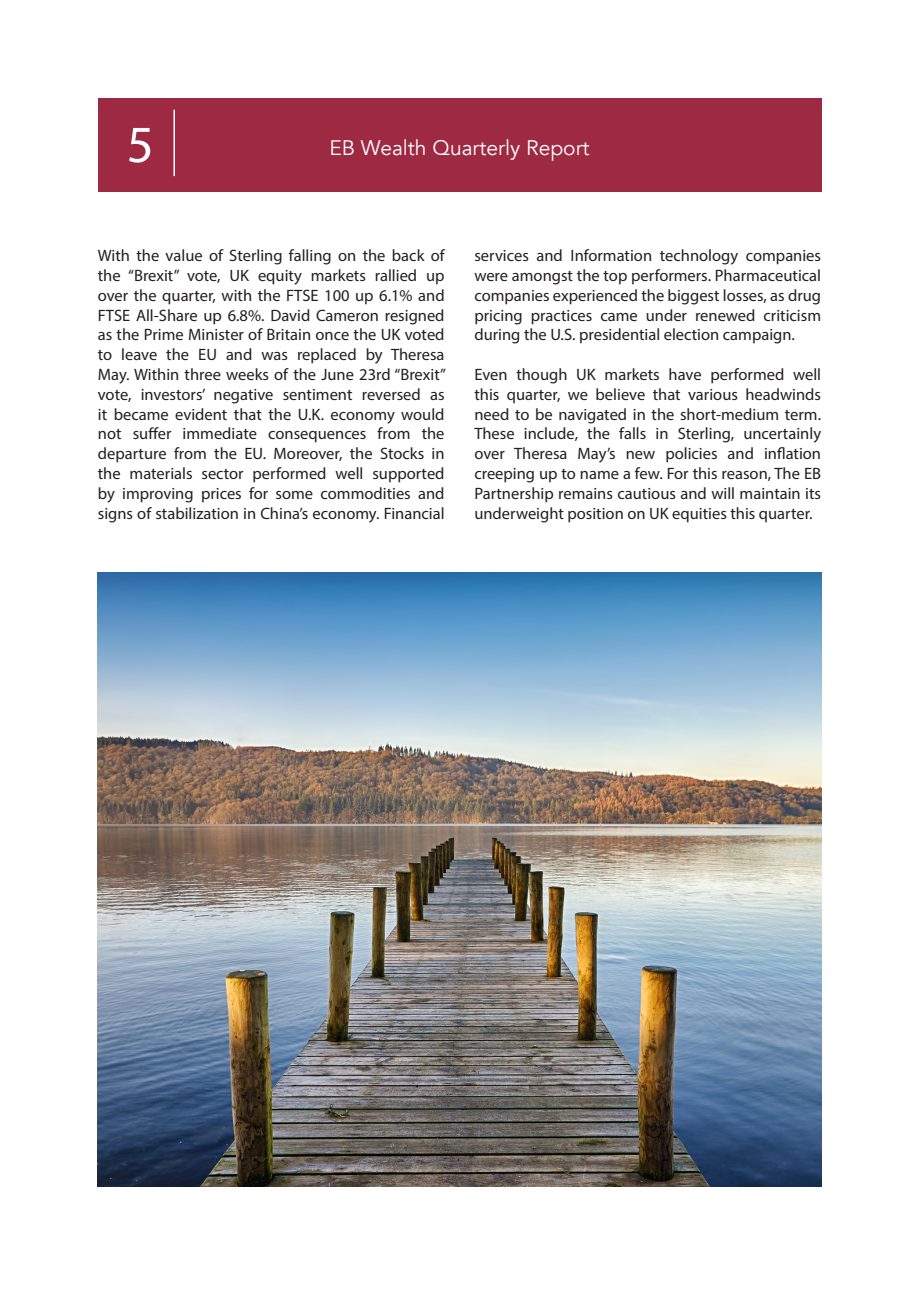
<style>
.page{position:relative;width:919px;height:1289px;background:#fff}
.page>*{position:absolute;margin:0;border:0;box-sizing:border-box;transform-origin:0 0}
.t1{font:52.5px "Myriad Pro";color:#fff}
.t2{font:21px "Avenir";color:#fff}
.t3{font:16.5px/19.8px "Myriad Pro";color:#231f20;text-align:justify}
</style>
<div class="page">
<div style="left:98px;top:98px;width:723px;height:93px;background:#9e2943"></div>
<hr style="left:173px;top:110px;width:2px;height:66px;background:#fff">
<img style="left:98px;top:572px;width:723px;height:614px">
<h1 class="t1" style="left:127px;top:112px;width:28px">5</h1>
<p class="t2" style="left:329px;top:135px;width:262px">EB Wealth Quarterly Report</p>
<p class="t3" style="left:98px;top:245px;width:349px">With the value of Sterling falling on the back of the “Brexit” vote, UK equity markets rallied up over the quarter, with the FTSE 100 up 6.1% and FTSE All-Share up 6.8%. David Cameron resigned as the Prime Minister of Britain once the UK voted to leave the EU and was replaced by Theresa May. Within three weeks of the June 23rd “Brexit” vote, investors’ negative sentiment reversed as it became evident that the U.K. economy would not suffer immediate consequences from the departure from the EU. Moreover, the Stocks in the materials sector performed well supported by improving prices for some commodities and signs of stabilization in China’s economy. Financial</p>
<p class="t3" style="left:474px;top:245px;width:348px">services and Information technology companies were amongst the top performers. Pharmaceutical companies experienced the biggest losses, as drug pricing practices came under renewed criticism during the U.S. presidential election campaign.</p>
<p class="t3" style="left:474px;top:364px;width:348px">Even though UK markets have performed well this quarter, we believe that various headwinds need to be navigated in the short-medium term.<br>These include, the falls in Sterling, uncertainly over Theresa May’s new policies and inflation creeping up to name a few. For this reason, The EB Partnership remains cautious and will maintain its underweight position on UK equities this quarter.</p>
</div>
